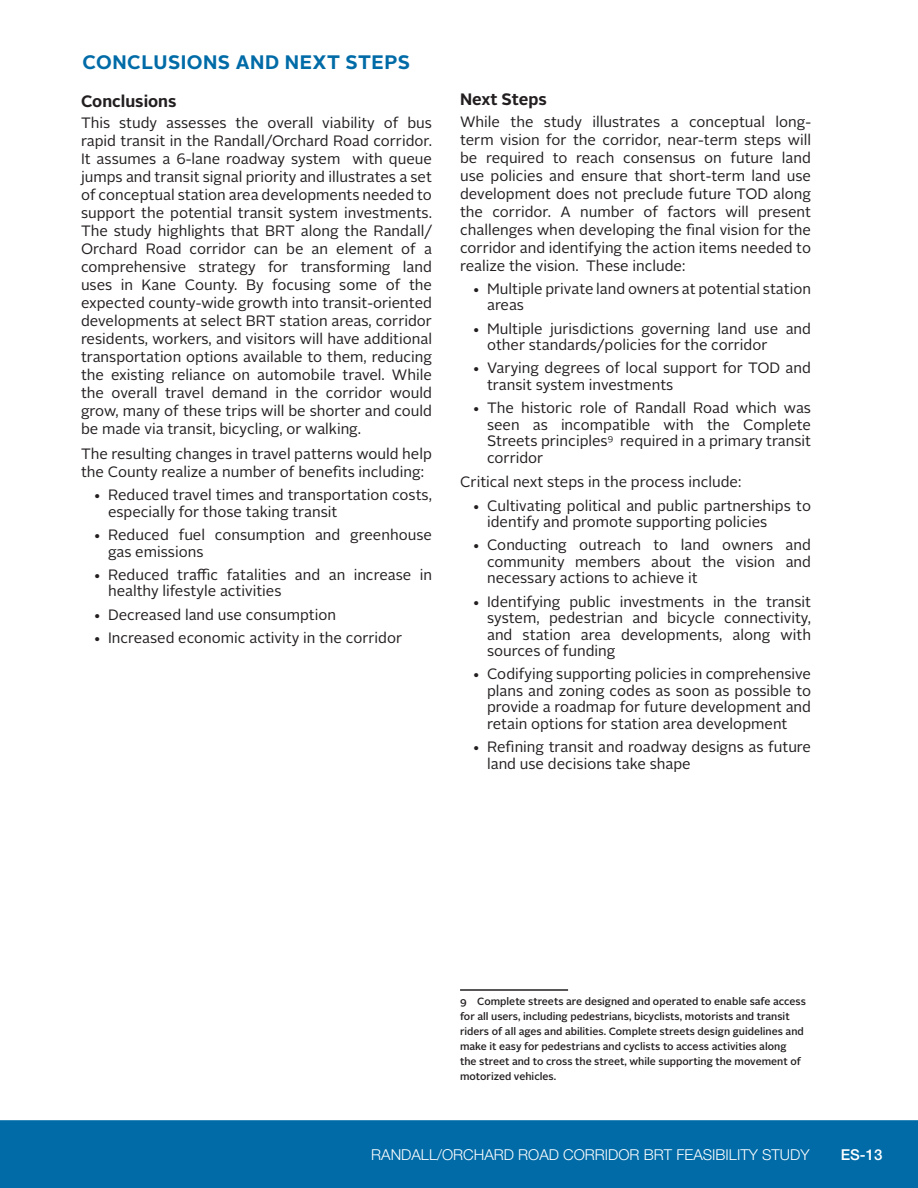
<style>
.page{position:relative;width:918px;height:1188px;background:#fff}
.page>*{position:absolute;margin:0;border:0;box-sizing:border-box;transform-origin:0 0}
.KANE_Head_1{font:700 19.5px "Alright Sans";letter-spacing:.025em;color:#006ba7}
.KANE_Head_2{font:700 16.5px "Alright Sans";color:#231f20}
.KANE_Main_Body{font:15px/18px "Alright Sans";color:#231f20}
.t1{font:300 15px "Helvetica Neue LT Std";color:#fff}
.t2{font:500 15px "Helvetica Neue LT Std";color:#fff}
.KANE_Footnote{font:500 10.5px/15px "Alright Sans";color:#231f20}
</style>
<div class="page">
<div style="left:0;top:1120px;width:918px;height:68px;background:#006ba7;border:2px solid #006ba7"></div>
<hr style="left:460px;top:989px;width:108px;height:2px;background:#231f20">
<p class="KANE_Head_1" style="left:82px;top:48px;width:329px">CONCLUSIONS AND NEXT STEPS</p>
<p class="KANE_Head_2" style="left:81px;top:90px;width:97px">Conclusions</p>
<p class="KANE_Main_Body" style="left:81px;top:114px;width:353px;text-align:justify">This study assesses the overall viability of bus rapid transit in the Randall/Orchard Road corridor.<br>It assumes a 6-lane roadway system with queue jumps and transit signal priority and illustrates a set of conceptual station area developments needed to support the potential transit system investments.<br>The study highlights that BRT along the Randall/ Orchard Road corridor can be an element of a comprehensive strategy for transforming land uses in Kane County. By focusing some of the expected county-wide growth into transit-oriented developments at select BRT station areas, corridor residents, workers, and visitors will have additional transportation options available to them, reducing the existing reliance on automobile travel. While the overall travel demand in the corridor would grow, many of these trips will be shorter and could be made via transit, bicycling, or walking.</p>
<p class="KANE_Main_Body" style="left:81px;top:445px;width:352px">The resulting changes in travel patterns would help the County realize a number of benefits including:</p>
<p class="KANE_Main_Body" style="left:108px;top:487px;width:325px;line-height:16.5px;text-indent:-15px">• Reduced travel times and transportation costs, especially for those taking transit</p>
<p class="KANE_Main_Body" style="left:108px;top:527px;width:325px;line-height:16.5px;text-indent:-15px">• Reduced fuel consumption and greenhouse gas emissions</p>
<p class="KANE_Main_Body" style="left:108px;top:567px;width:325px;line-height:16.5px;text-indent:-15px">• Reduced traffic fatalities and an increase in healthy lifestyle activities</p>
<p class="KANE_Main_Body" style="left:93px;top:606px;width:245px">• Decreased land use consumption</p>
<p class="KANE_Main_Body" style="left:93px;top:629px;width:311px">• Increased economic activity in the corridor</p>
<p class="KANE_Head_2" style="left:460px;top:88px;width:88px">Next Steps</p>
<p class="KANE_Main_Body" style="left:460px;top:113px;width:353px;text-align:justify">While the study illustrates a conceptual long&shy;term vision for the corridor, near-term steps will be required to reach consensus on future land use policies and ensure that short-term land use development does not preclude future TOD along the corridor. A number of factors will present challenges when developing the final vision for the corridor and identifying the action items needed to realize the vision. These include:</p>
<p class="KANE_Main_Body" style="left:487px;top:281px;width:325px;line-height:16.5px;text-indent:-15px">• Multiple private land owners at potential station areas</p>
<p class="KANE_Main_Body" style="left:487px;top:320px;width:326px;line-height:16.5px;text-indent:-15px">• Multiple jurisdictions governing land use and other standards/policies for the corridor</p>
<p class="KANE_Main_Body" style="left:487px;top:360px;width:325px;line-height:16.5px;text-indent:-15px">• Varying degrees of local support for TOD and transit system investments</p>
<p class="KANE_Main_Body" style="left:487px;top:400px;width:326px;line-height:16.5px;text-align:justify;text-indent:-15px">• The historic role of Randall Road which was seen as incompatible with the Complete Streets principles<sup>9</sup> required in a primary transit corridor</p>
<p class="KANE_Main_Body" style="left:460px;top:473px;width:283px">Critical next steps in the process include:</p>
<p class="KANE_Main_Body" style="left:487px;top:497px;width:325px;line-height:16.5px;text-indent:-15px">• Cultivating political and public partnerships to identify and promote supporting policies</p>
<p class="KANE_Main_Body" style="left:487px;top:537px;width:326px;line-height:16.5px;text-align:justify;text-indent:-15px">• Conducting outreach to land owners and community members about the vision and necessary actions to achieve it</p>
<p class="KANE_Main_Body" style="left:487px;top:593px;width:326px;line-height:16.5px;text-align:justify;text-indent:-15px">• Identifying public investments in the transit system, pedestrian and bicycle connectivity, and station area developments, along with sources of funding</p>
<p class="KANE_Main_Body" style="left:487px;top:666px;width:326px;line-height:16.5px;text-align:justify;text-indent:-15px">• Codifying supporting policies in comprehensive plans and zoning codes as soon as possible to provide a roadmap for future development and retain options for station area development</p>
<p class="KANE_Main_Body" style="left:487px;top:739px;width:326px;line-height:16.5px;text-indent:-15px">• Refining transit and roadway designs as future land use decisions take shape</p>
<p class="KANE_Footnote" style="left:460px;top:994px;width:348px">9 Complete streets are designed and operated to enable safe access for all users, including pedestrians, bicyclists, motorists and transit riders of all ages and abilities. Complete streets design guidelines and make it easy for pedestrians and cyclists to access activities along<br>the street and to cross the street, while supporting the movement of motorized vehicles.</p>
<p class="t1" style="left:371px;top:1145px;width:440px">RANDALL/ORCHARD ROAD CORRIDOR BRT FEASIBILITY STUDY</p>
<p class="t2" style="left:841px;top:1146px;width:43px">ES-13</p>
</div>
